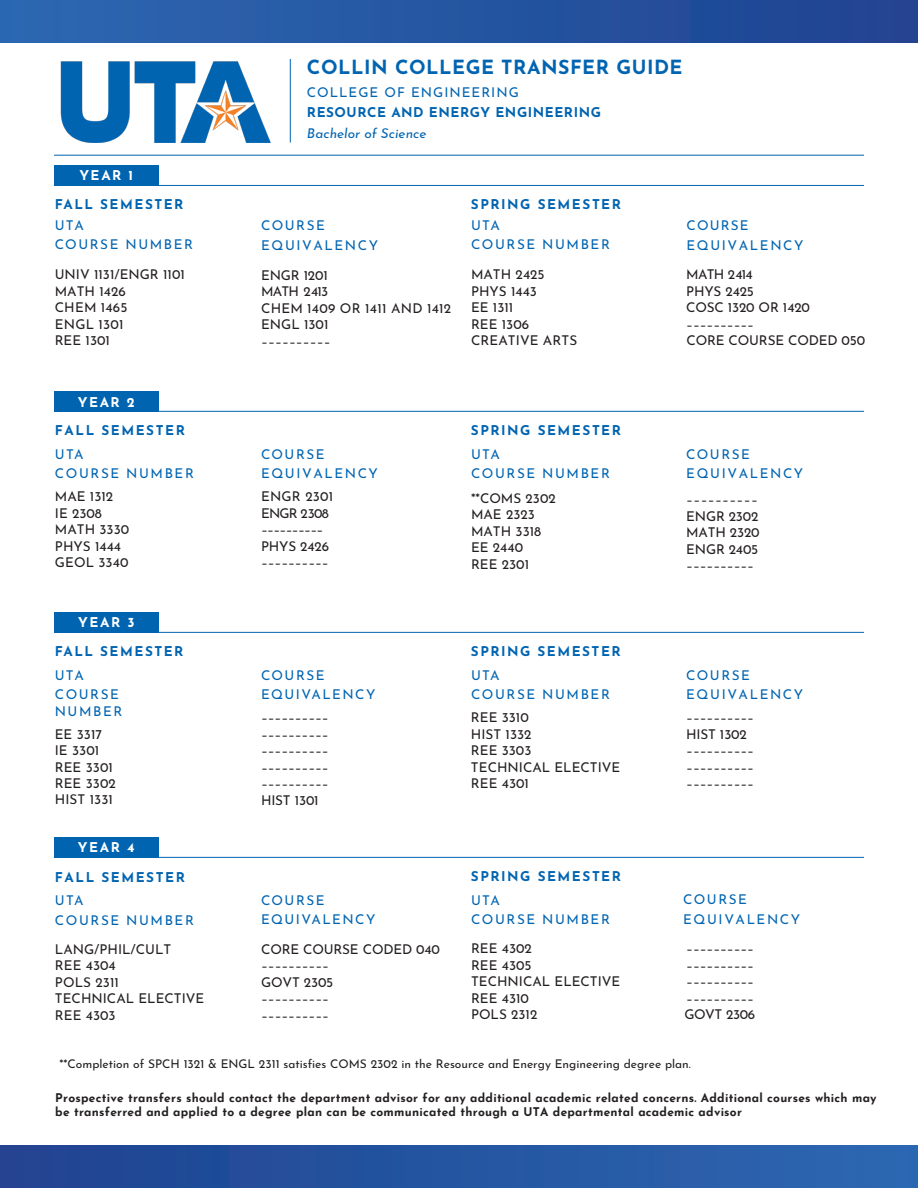
<style>
.page{position:relative;width:918px;height:1188px;background:#fff}
.page>*{position:absolute;margin:0;border:0;box-sizing:border-box;transform-origin:0 0}
.t1{font:700 19.5px "Josefin Sans";letter-spacing:.025em;color:#0064b1}
.t2{font:13.5px/16.5px "Josefin Sans";color:#231f20}
.t3{font:13.5px/16.5px "Josefin Sans";color:#231f20}
.t4{font:13.5px/19.5px "Josefin Sans";letter-spacing:.115em;color:#0064b1}
.t5{font:700 13.5px/23.5px "Josefin Sans";letter-spacing:.115em;color:#0064b1}
.t6{font:13.5px/20.5px "Josefin Sans";letter-spacing:.075em;color:#0064b1}
.t7{font:700 13.5px "Josefin Sans";letter-spacing:.11em;color:#fff}
.t8{font:700 12px/14.4px "Josefin Sans";letter-spacing:.02em;color:#231f20}
.t9{font:12px "Josefin Sans";color:#221e1f}
.s1{font-weight:700}
.s2{font-style:inherit}
.s3{font-weight:400}
.s4{color:#231f20}
.s5{color:#0064b1}
.s6{font-style:italic}
</style>
<div class="page">
<div style="left:54px;top:165px;width:105px;height:20px;background:#0064b1"></div>
<div style="left:54px;top:391px;width:105px;height:20px;background:#0064b1"></div>
<div style="left:54px;top:612px;width:105px;height:20px;background:#0064b1"></div>
<div style="left:54px;top:837px;width:105px;height:20px;background:#0064b1"></div>
<hr style="left:54px;top:155px;width:810px;height:1px;background:#0064b1">
<hr style="left:54px;top:185px;width:810px;height:1px;background:#0064b1">
<hr style="left:54px;top:411px;width:810px;height:1px;background:#0064b1">
<hr style="left:54px;top:632px;width:810px;height:1px;background:#0064b1">
<hr style="left:54px;top:857px;width:810px;height:1px;background:#0064b1">
<hr style="left:290px;top:59px;width:1px;height:84px;background:#0064b1">
<img style="left:60px;top:61px;width:211px;height:82px">
<div style="left:0;top:0;width:918px;height:42px;background:linear-gradient(to right,#2c68b2,#1f4390)"></div>
<div style="left:0;top:1146px;width:918px;height:42px;background:linear-gradient(to right,#1f4390,#2c68b2)"></div>
<p class="t7" style="left:79px;top:163px;width:55px">YEAR 1</p>
<p class="t4" style="left:55px;top:193px;width:140px;line-height:20px"><span class="s1">FALL SEMESTER<br></span>UTA<br>COURSE NUMBER</p>
<p class="t3" style="left:55px;top:265px;width:132px">UNIV 1131/ENGR 1101<br>MATH 1426<br>CHEM 1465<br>ENGL 1301<br><span class="s2">REE</span> 1301</p>
<p class="t7" style="left:78px;top:391px;width:59px">YEAR 2</p>
<p class="t5" style="left:55px;top:417px;width:131px">FALL SEMESTER<br><span class="s3">UTA</span></p>
<p class="t4" style="left:55px;top:460px;width:140px;line-height:23px">COURSE NUMBER<br><span class="s4">MAE 1312</span></p>
<p class="t3" style="left:55px;top:503px;width:76px"><span class="s2">IE 2308<br></span>MATH 3330<br>PHYS 1444<br><span class="s2">GEOL 3340</span></p>
<p class="t7" style="left:78px;top:610px;width:58px">YEAR 3</p>
<p class="t5" style="left:55px;top:638px;width:130px">FALL SEMESTER<br><span class="s3">UTA</span></p>
<p class="t4" style="left:55px;top:685px;width:69px;line-height:16.2px">COURSE<br>NUMBER</p>
<p class="t2" style="left:55px;top:724px;width:63px">EE 3317<br>IE 3301<br>REE 3301<br>REE 3302<br>HIST 1331</p>
<p class="t7" style="left:78px;top:835px;width:58px">YEAR 4</p>
<p class="t5" style="left:55px;top:863px;width:131px">FALL SEMESTER<br><span class="s3">UTA</span></p>
<p class="t2" style="left:55px;top:904px;width:140px;line-height:29px"><span class="s5">COURSE NUMBER<br></span>LANG/PHIL/CULT</p>
<p class="t2" style="left:55px;top:956px;width:151px">REE 4304<br>POLS 2311<br>TECHNICAL ELECTIVE<br>REE 4303</p>
<h1 class="t1" style="left:307px;top:49px;width:377px"><span class="s2">COLLIN</span> COLLEGE TRANSFER GUIDE</h1>
<p class="t6" style="left:307px;top:80px;width:296px">COLLEGE OF ENGINEERING<br><span class="s1">RESOURCE AND ENERGY</span> <span class="s1">ENGINEERING<br></span><span class="s6">Bachelor of Science</span></p>
<p class="t4" style="left:261px;top:214px;width:119px">COURSE<br>EQUIVALENCY</p>
<p class="t3" style="left:261px;top:265px;width:192px">ENGR 1201<br>MATH 2413<br>CHEM 1409 OR 1411 AND 1412<br>ENGL 1301<br><span class="s2">––––––––––</span></p>
<p class="t4" style="left:471px;top:193px;width:152px;line-height:20px"><span class="s1">SPRING SEMESTER<br></span>UTA<br>COURSE NUMBER</p>
<p class="t2" style="left:471px;top:264px;width:108px">MATH 2425<br>PHYS 1443<br>EE 1311<br>REE 130<span class="s2">6<br></span>CREATIVE ARTS</p>
<p class="t4" style="left:261px;top:442px;width:119px">COURSE<br>EQUIVALENCY</p>
<p class="t3" style="left:261px;top:487px;width:74px">ENGR 2301<br><span class="s2">ENGR 2308 ––––––––––<br></span>PHYS 2426 ––––––––––</p>
<p class="t4" style="left:261px;top:663px;width:116px">COURSE<br>EQUIVALENCY</p>
<p class="t3" style="left:261px;top:708px;width:69px;text-align:justify">–––––––––– –––––––––– –––––––––– –––––––––– –––––––––– <span class="s2">HIST 1301</span></p>
<p class="t4" style="left:261px;top:888px;width:65px">COURSE</p>
<p class="t4" style="left:261px;top:908px;width:116px">EQUIVALENCY</p>
<p class="t2" style="left:261px;top:939px;width:180px">CORE COURSE CODED 040 ––––––––––<br>GOVT 2305<br><span class="s2">––––––––––<br></span>––––––––––</p>
<p class="t5" style="left:471px;top:417px;width:152px">SPRING SEMESTER<br><span class="s3">UTA</span></p>
<p class="t4" style="left:471px;top:459px;width:140px;line-height:24.6px">COURSE NUMBER <span class="s4">**COMS 2302</span></p>
<p class="t2" style="left:471px;top:505px;width:72px"><span class="s2">MAE 2323<br></span>MATH 3318<br>EE 2440<br>REE 2301</p>
<p class="t5" style="left:471px;top:638px;width:151px">SPRING SEMESTER<br><span class="s3">UTA</span></p>
<p class="t4" style="left:471px;top:681px;width:140px;line-height:23.1px">COURSE NUMBER<br><span class="s4">REE 3310</span></p>
<p class="t2" style="left:471px;top:724px;width:151px">HIST 1332<br>REE 3303<br>TECHNICAL ELECTIVE<br>REE 4301</p>
<p class="t5" style="left:471px;top:863px;width:152px">SPRING SEMESTER<br><span class="s3">UTA</span></p>
<p class="t4" style="left:471px;top:903px;width:140px;line-height:29.1px">COURSE NUMBER<br><span class="s4">REE 4302</span></p>
<p class="t2" style="left:471px;top:955px;width:151px">REE 4305<br>TECHNICAL ELECTIVE<br>REE 4310<br><span class="s2">POLS 2312</span></p>
<p class="t4" style="left:687px;top:214px;width:119px">COURSE<br>EQUIVALENCY</p>
<p class="t2" style="left:686px;top:264px;width:180px"><span class="s2">MATH 2414<br>PHYS 24</span>25<br><span class="s2">COSC 1320 OR 1420 </span>––––––––––<br>CORE COURSE CODED 050</p>
<p class="t4" style="left:686px;top:443px;width:119px">COURSE<br>EQUIVALENCY</p>
<p class="t2" style="left:686px;top:490px;width:75px">––––––––––<br>ENGR 2302<br>MATH 2320<br>ENGR 2405 <span class="s2">––––––––––</span></p>
<p class="t4" style="left:686px;top:663px;width:119px">COURSE<br>EQUIVALENCY</p>
<p class="t3" style="left:686px;top:708px;width:69px">––––––––––<br><span class="s2">HIST 1302 </span>–––––––––– –––––––––– ––––––––––</p>
<p class="t4" style="left:683px;top:888px;width:119px">COURSE<br>EQUIVALENCY</p>
<p class="t3" style="left:684px;top:938px;width:72px;text-align:justify">–––––––––– –––––––––– <span class="s2">–––––––––– –––––––––– </span>GOVT 2306</p>
<p class="t9" style="left:60px;top:1054px;width:633px">**Completion of SPCH 1321 &amp; ENGL 2311 satisfies COMS 2302 in the Resource and Energy Engineering degree plan.</p>
<p class="t8" style="left:55px;top:1089px;width:823px">Prospective transfers should contact the department advisor for any additional academic related concerns. Additional courses which may be transferred and applied to a degree plan can be communicated through a UTA departmental academic advisor</p>
</div>
